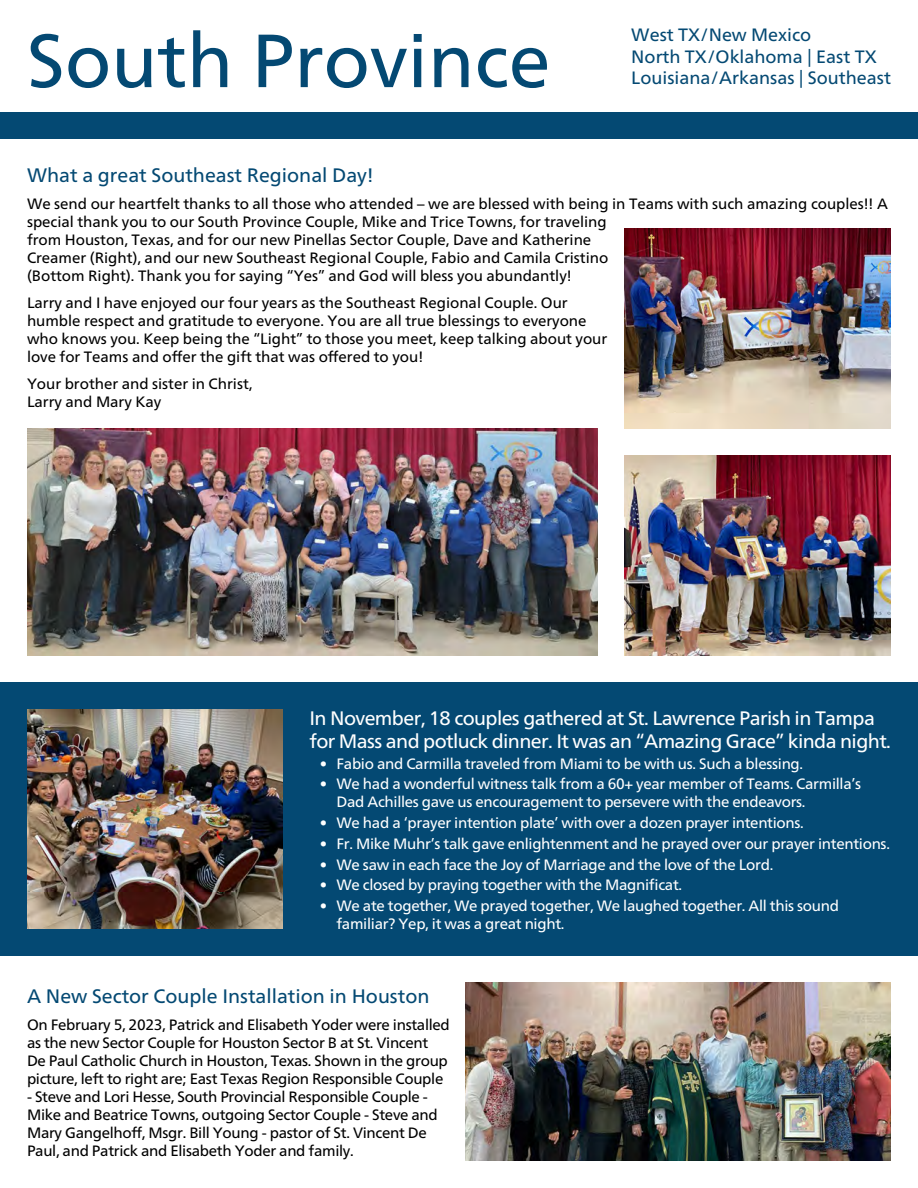
<style>
.page{position:relative;width:918px;height:1188px;background:#fff}
.page>*{position:absolute;margin:0;border:0;box-sizing:border-box;transform-origin:0 0}
.t1{font:75.15px "Frutiger Neue LT";color:#044973}
.t2{font:19.5px/23.4px "Frutiger Neue LT";letter-spacing:-.03em;color:#fff}
.t3{font:19.5px "Frutiger Neue LT";color:#044973}
.t4{font:17.85px/21.5px "Frutiger Neue LT";color:#044973}
.t5{font:15px/18px "Frutiger Neue LT";color:#000}
.t6{font:15px/18px "Frutiger Neue LT";letter-spacing:-.02em;color:#fff}
.t7{font:15px/18px "Frutiger Neue LT";letter-spacing:-.02em;color:#000}
</style>
<div class="page">
<div style="left:0;top:112px;width:918px;height:27px;background:#044973"></div>
<div style="left:0;top:682px;width:918px;height:274px;background:#044973"></div>
<img style="left:465px;top:983px;width:426px;height:178px">
<img style="left:27px;top:709px;width:255px;height:220px">
<img style="left:27px;top:429px;width:571px;height:226px">
<img style="left:625px;top:229px;width:266px;height:200px">
<img style="left:625px;top:456px;width:266px;height:199px">
<h1 class="t1" style="left:27px;top:17px;width:525px">South Province</h1>
<p class="t4" style="left:631px;top:24px;width:261px">West TX/New Mexico<br>North TX/Oklahoma | East TX<br>Louisiana/Arkansas | Southeast</p>
<h2 class="t3" style="left:27px;top:164px;width:348px">What a great Southeast Regional Day!</h2>
<p class="t5" style="left:27px;top:195px;width:862px">We send our heartfelt thanks to all those who attended – we are blessed with being in Teams with such amazing couples!! A special thank you to our South Province Couple, Mike and Trice Towns, for traveling<br>from Houston, Texas, and for our new Pinellas Sector Couple, Dave and Katherine<br>Creamer (Right), and our new Southeast Regional Couple, Fabio and Camila Cristino<br>(Bottom Right). Thank you for saying “Yes” and God will bless you abundantly!</p>
<p class="t5" style="left:27px;top:294px;width:582px">Larry and I have enjoyed our four years as the Southeast Regional Couple. Our humble respect and gratitude to everyone. You are all true blessings to everyone who knows you. Keep being the “Light” to those you meet, keep talking about your love for Teams and offer the gift that was offered to you!</p>
<p class="t5" style="left:27px;top:375px;width:227px">Your brother and sister in Christ,<br>Larry and Mary Kay</p>
<h2 class="t2" style="left:309px;top:706px;width:583px">In November, 18 couples gathered at St. Lawrence Parish in Tampa for Mass and potluck dinner. It was an “Amazing Grace” kinda night.</h2>
<p class="t6" style="left:320px;top:755px;width:485px">• Fabio and Carmilla traveled from Miami to be with us. Such a blessing.</p>
<p class="t6" style="left:336px;top:775px;width:526px;text-indent:-16px">• We had a wonderful witness talk from a 60+ year member of Teams. Carmilla’s<br>Dad Achilles gave us encouragement to persevere with the endeavors.</p>
<p class="t6" style="left:320px;top:814px;width:485px">• We had a ‘prayer intention plate’ with over a dozen prayer intentions.</p>
<p class="t6" style="left:320px;top:835px;width:571px">• Fr. Mike Muhr’s talk gave enlightenment and he prayed over our prayer intentions.</p>
<p class="t6" style="left:320px;top:855px;width:455px">• We saw in each face the Joy of Marriage and the love of the Lord.</p>
<p class="t6" style="left:320px;top:876px;width:364px">• We closed by praying together with the Magnificat.</p>
<p class="t6" style="left:336px;top:897px;width:504px;text-indent:-16px">• We ate together, We prayed together, We laughed together. All this sound familiar? Yep, it was a great night.</p>
<h2 class="t3" style="left:27px;top:985px;width:404px">A New Sector Couple Installation in Houston</h2>
<p class="t7" style="left:27px;top:1016px;width:424px">On February 5, 2023, Patrick and Elisabeth Yoder were installed as the new Sector Couple for Houston Sector B at St. Vincent De Paul Catholic Church in Houston, Texas. Shown in the group picture, left to right are; East Texas Region Responsible Couple</p>
<p class="t7" style="left:27px;top:1088px;width:412px">- Steve and Lori Hesse, South Provincial Responsible Couple - Mike and Beatrice Towns, outgoing Sector Couple - Steve and Mary Gangelhoff, Msgr. Bill Young - pastor of St. Vincent De Paul, and Patrick and Elisabeth Yoder and family.</p>
</div>
